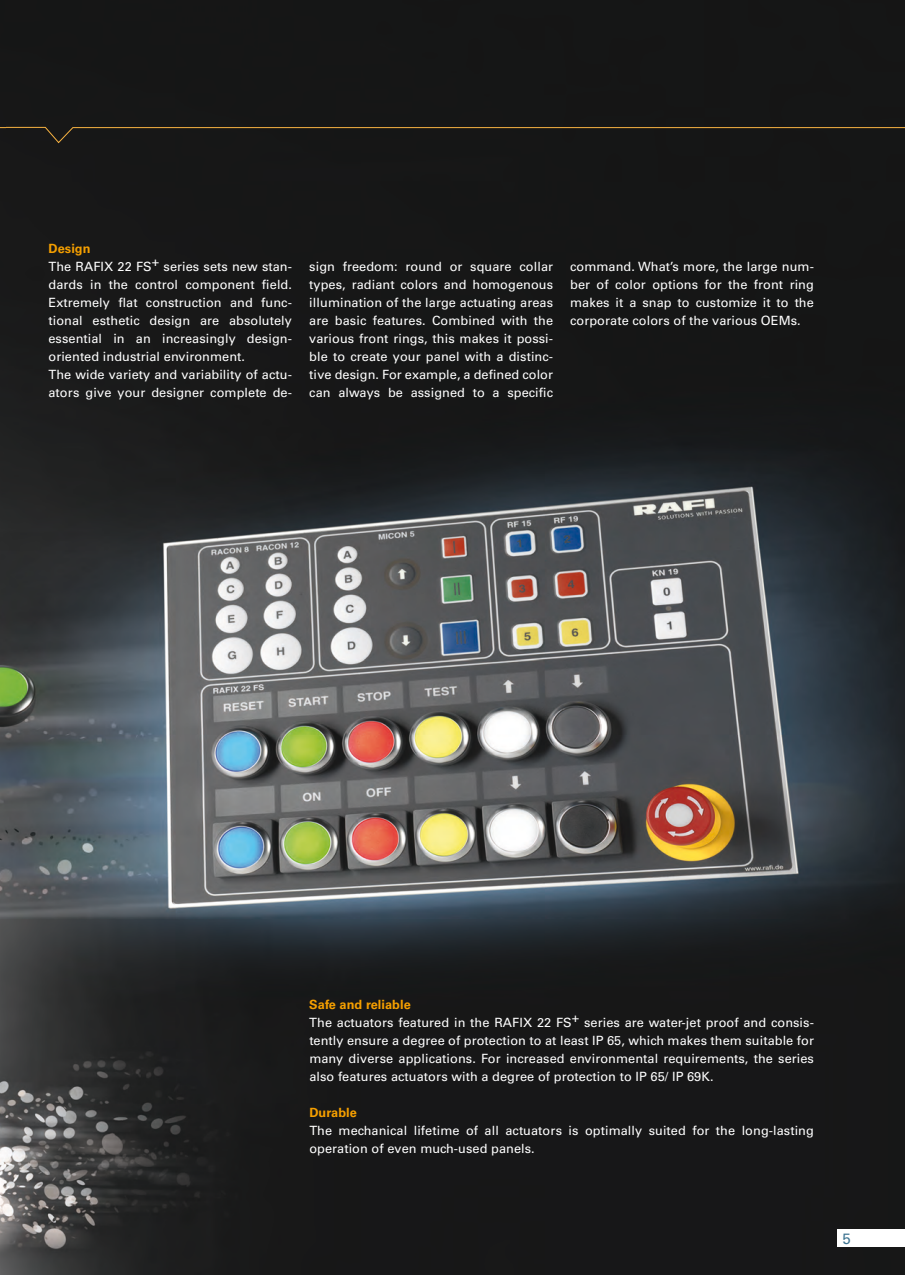
<style>
.page{position:relative;width:905px;height:1275px;background:#fff}
.page>*{position:absolute;margin:0;border:0;box-sizing:border-box;transform-origin:0 0}
.t1{font:15px "Univers LT Std";color:#3e7491}
.t2{font:12.75px/18px "Univers LT Std";letter-spacing:.005em;color:#fff;text-align:justify}
.t3{font:700 12.75px "Univers LT Std";letter-spacing:.005em;color:#f59f00}
</style>
<div class="page">
<img style="left:0;top:0;width:905px;height:1275px">
<div style="left:837px;top:1229px;width:68px;height:18px;background:#fff"></div>
<svg style="left:0;top:127px;width:905px;height:17px;background:#231f18"></svg>
<svg style="left:0;top:0;width:7px;height:7px"></svg>
<svg style="left:0;top:1268px;width:7px;height:7px"></svg>
<svg style="left:898px;top:0;width:7px;height:7px"></svg>
<svg style="left:898px;top:1268px;width:7px;height:7px"></svg>
<p class="t3" style="left:49px;top:241px;width:44px">Design</p>
<p class="t2" style="left:49px;top:258px;width:245px;text-align:left">The RAFIX 22 FS+ series sets new stan&shy;dards in the control component field.<br>Extremely flat construction and func&shy;tional esthetic design are absolutely essential in an increasingly design&shy;oriented industrial environment.<br>The wide variety and variability of actu&shy;ators give your designer complete de-</p>
<p class="t2" style="left:309px;top:258px;width:245px">sign freedom: round or square collar types, radiant colors and homogenous illumination of the large actuating areas are basic features. Combined with the various front rings, this makes it possi&shy;ble to create your panel with a distinc&shy;tive design. For example, a defined color can always be assigned to a specific</p>
<p class="t2" style="left:570px;top:258px;width:245px">command. What’s more, the large num&shy;ber of color options for the front ring makes it a snap to customize it to the corporate colors of the various OEMs.</p>
<p class="t3" style="left:309px;top:997px;width:103px">Safe and reliable</p>
<p class="t2" style="left:309px;top:1014px;width:506px">The actuators featured in the RAFIX 22 FS+ series are water-jet proof and consis&shy;tently ensure a degree of protection to at least IP 65, which makes them suitable for many diverse applications. For increased environmental requirements, the series also features actuators with a degree of protection to IP 65/ IP 69K.</p>
<p class="t3" style="left:309px;top:1105px;width:49px">Durable</p>
<p class="t2" style="left:309px;top:1122px;width:506px">The mechanical lifetime of all actuators is optimally suited for the long-lasting operation of even much-used panels.</p>
<p class="t1" style="left:843px;top:1229px;width:10px">5</p>
</div>
